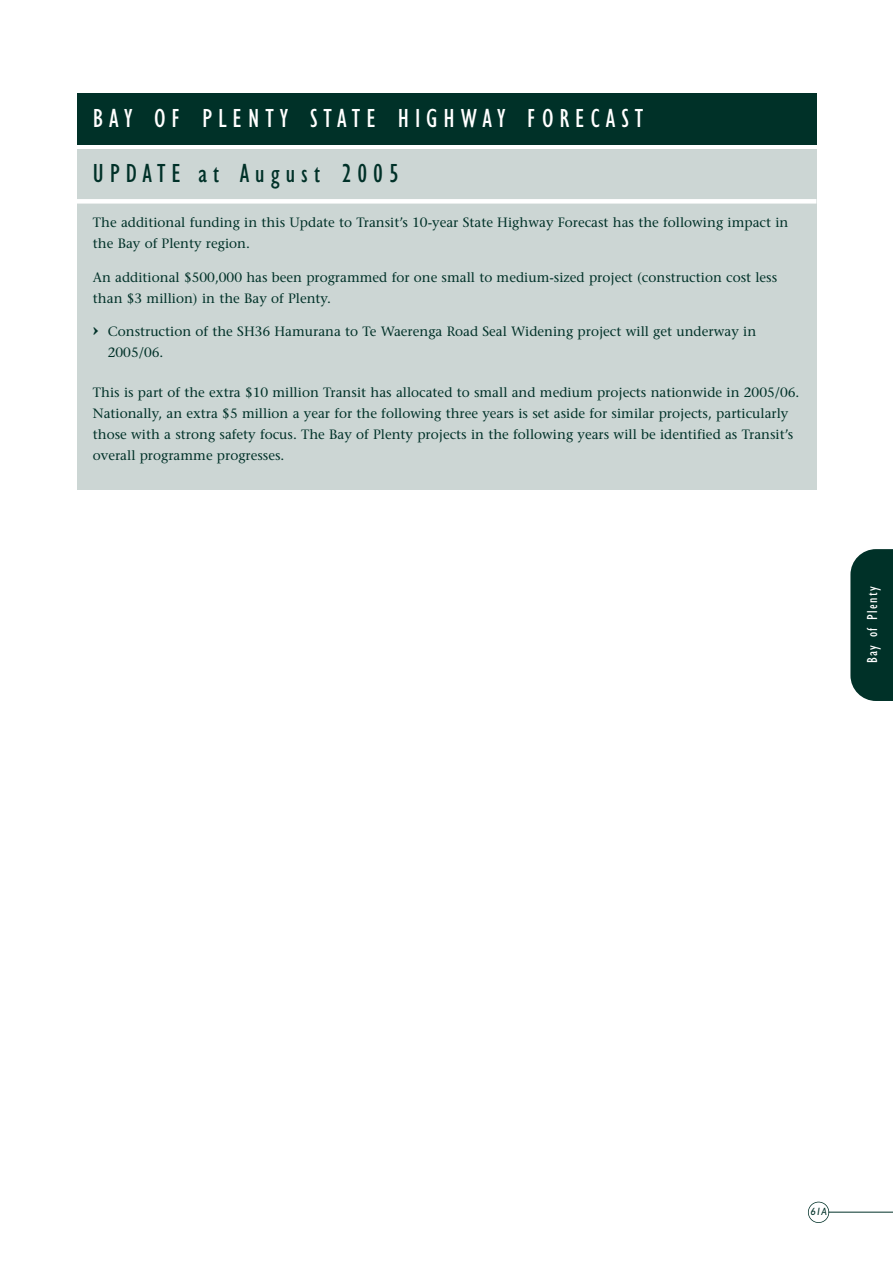
<style>
.page{position:relative;width:893px;height:1263px;background:#fff}
.page>*{position:absolute;margin:0;border:0;box-sizing:border-box;transform-origin:0 0}
.t1{font:condensed 27px "Gill Sans";letter-spacing:.22em;color:#fff}
.t2{font:condensed 27px "Gill Sans";letter-spacing:.22em;color:#003128}
.t3{font:condensed 15px "Gill Sans";letter-spacing:.09em;color:#fff}
.t4{font:13.5px/21px "Stone Serif";color:#003128}
.t5{font:italic 10.5px "Gill Sans";color:#003128}
.s1{font-weight:700;font-size:21px}
</style>
<div class="page">
<hr style="left:819px;top:1212px;width:74px;height:1px;background:#003128">
<div style="left:809px;top:1202px;width:19px;height:20px;background:#fff;border-radius:50%"></div>
<div style="left:808px;top:1202px;width:21px;height:21px;border:2px solid #003128;border-radius:50%"></div>
<svg style="left:850px;top:549px;width:43px;height:152px;background:#0e3c33"></svg>
<div style="left:77px;top:94px;width:739px;height:51px;background:#003128"></div>
<div style="left:77px;top:149px;width:739px;height:341px;background:#ccd6d4"></div>
<div style="left:77px;top:199px;width:739px;height:5px;background:#fff"></div>
<h1 class="t1" style="left:93px;top:108px;width:552px">BAY OF PLENTY STATE HIGHWAY FORECAST</h1>
<h1 class="t2" style="left:93px;top:162px;width:307px">UPDATE at August 2005</h1>
<p class="t4" style="left:93px;top:213px;width:697px">The additional funding in this Update to Transit’s 10-year State Highway Forecast has the following impact in the Bay of Plenty region.</p>
<p class="t4" style="left:93px;top:268px;width:686px">An additional $500,000 has been programmed for one small to medium-sized project (construction cost less than $3 million) in the Bay of Plenty.</p>
<p class="t4" style="left:108px;top:322px;width:650px;text-indent:-15px"><span class="s1">›</span> Construction of the SH36 Hamurana to Te Waerenga Road Seal Widening project will get underway in<br>2005/06.</p>
<p class="t4" style="left:93px;top:384px;width:708px">This is part of the extra $10 million Transit has allocated to small and medium projects nationwide in 2005/06.<br>Nationally, an extra $5 million a year for the following three years is set aside for similar projects, particularly those with a strong safety focus. The Bay of Plenty projects in the following years will be identified as Transit’s overall programme progresses.</p>
<p class="t3" style="left:866px;top:663px;width:78px;rotate:-90deg">Bay of Plenty</p>
<p class="t5" style="left:810px;top:1208px;width:18px">61A</p>
</div>
